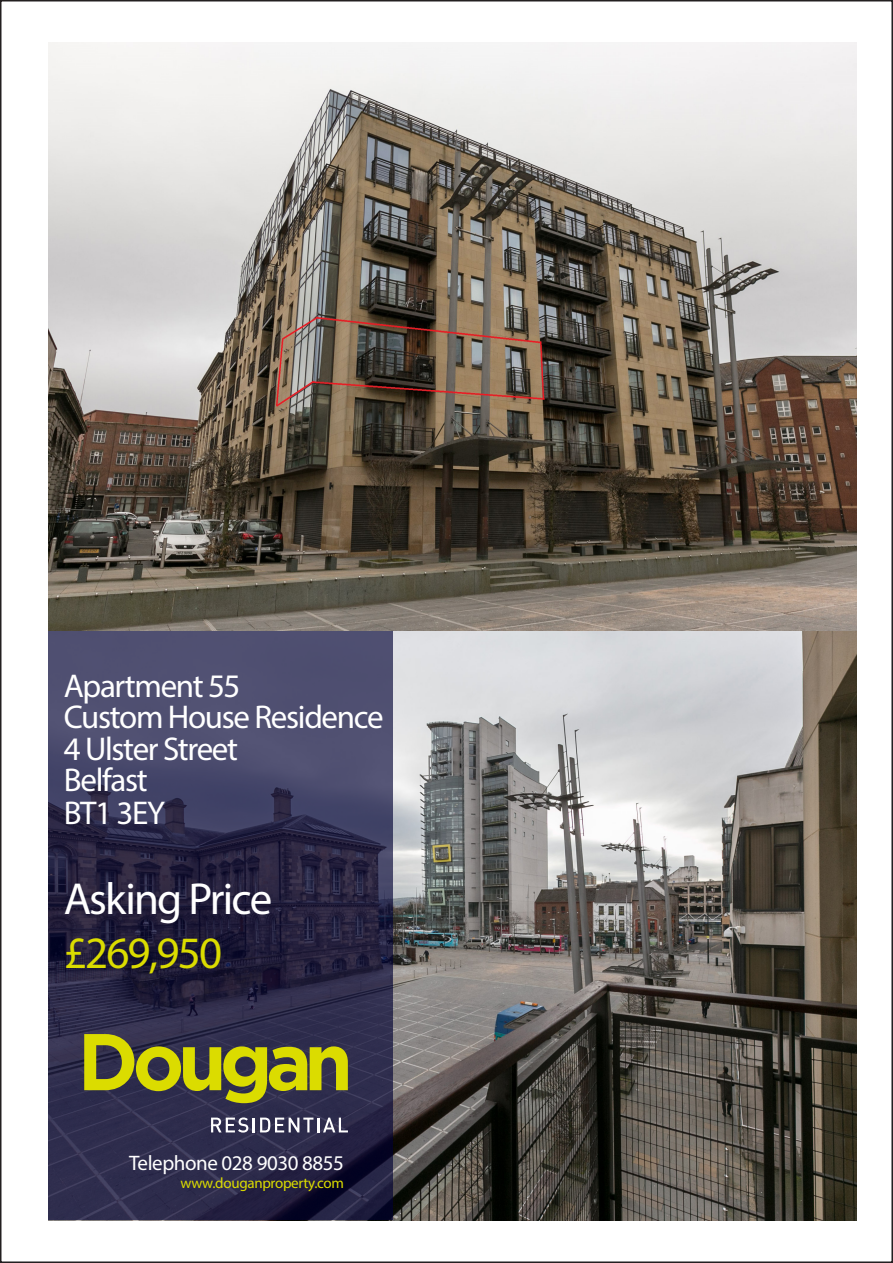
<style>
.page{position:relative;width:893px;height:1263px;background:#fff}
.page>*{position:absolute;margin:0;border:0;box-sizing:border-box;transform-origin:0 0}
.t1{font:45px "Myriad Pro";letter-spacing:-.04em;color:#fff}
.t2{font:45px "Myriad Pro";letter-spacing:-.04em;color:#dbdc00}
.t3{font:33px "Myriad Pro";letter-spacing:-.04em;color:#fff}
.t4{font:21px "Myriad Pro";letter-spacing:-.02em;color:#fff}
.t5{font:15px "Myriad Pro";letter-spacing:-.02em;color:#dbdc00}
</style>
<div class="page">
<img style="left:48px;top:43px;width:808px;height:588px">
<svg style="left:392px;top:631px;width:464px;height:589px;background:#7d7975"></svg>
<svg style="left:48px;top:631px;width:344px;height:589px;background:#343352"></svg>
<svg style="left:84px;top:1034px;width:264px;height:69px;background:#7a7a2b"></svg>
<svg style="left:211px;top:1117px;width:102px;height:15px"></svg>
<hr style="left:317px;top:1117px;width:3px;height:15px;background:#fff">
<svg style="left:323px;top:1117px;width:25px;height:15px"></svg>
<p class="t3" style="left:64px;top:665px;width:178px">Apartment 55</p>
<p class="t3" style="left:64px;top:697px;width:321px">Custom House Residence</p>
<p class="t3" style="left:64px;top:728px;width:176px">4 Ulster Street</p>
<p class="t3" style="left:64px;top:760px;width:85px">Belfast</p>
<p class="t3" style="left:64px;top:793px;width:103px">BT1 3EY</p>
<p class="t1" style="left:64px;top:871px;width:210px">Asking Price</p>
<p class="t2" style="left:64px;top:925px;width:160px">£269,950</p>
<p class="t4" style="left:129px;top:1149px;width:216px">Telephone 028 9030 8855</p>
<p class="t5" style="left:180px;top:1173px;width:165px">www.douganproperty.com</p>
</div>
